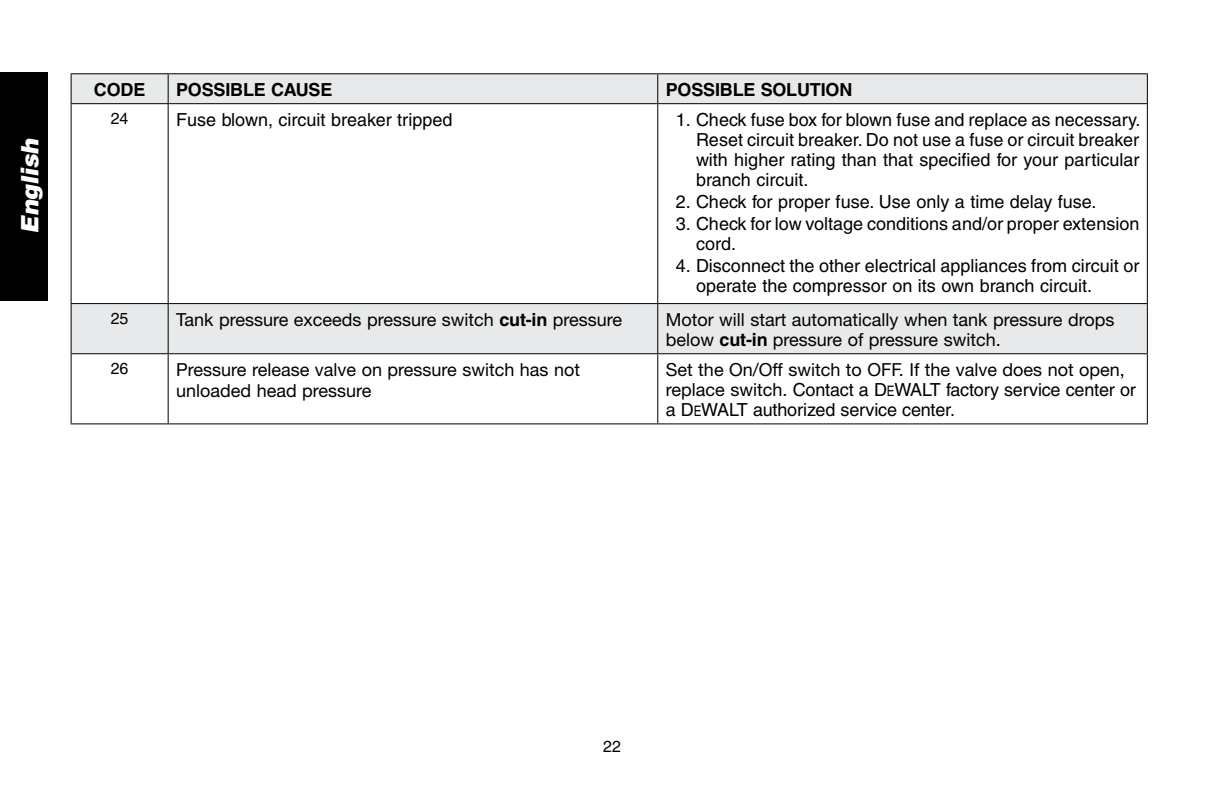
<style>
.page{position:relative;width:1224px;height:792px;background:#fff}
.page>*{position:absolute;margin:0;border:0;box-sizing:border-box;transform-origin:0 0}
.t1{font:italic 900 24px "Helvetica";color:#fff}
.t2{font:18px/20px "Helvetica";color:#000}
.t3{font:18px/20px "Helvetica Neue";color:#000}
.t4{font:700 18px "Helvetica";letter-spacing:-.01em;color:#000}
.t5{font:16px "Helvetica";color:#000}
.s1{font-family:"Helvetica";font-weight:700}
.s2{font-family:"Helvetica Neue"}
.s3{font-size:14.4px}
</style>
<div class="page">
<div style="left:0;top:72px;width:48px;height:228px;background:#000"></div>
<div style="left:72px;top:304px;width:1075px;height:49px;background:#e7e9ea"></div>
<hr style="left:71px;top:73px;width:97px;height:1px;background:#000">
<hr style="left:168px;top:73px;width:490px;height:1px;background:#000">
<hr style="left:658px;top:73px;width:490px;height:1px;background:#000">
<div style="left:71px;top:74px;width:1077px;height:29px;background:#e7e9ea"></div>
<hr style="left:71px;top:103px;width:97px;height:1px;background:#000">
<hr style="left:71px;top:104px;width:1px;height:199px;background:#000">
<hr style="left:168px;top:103px;width:490px;height:1px;background:#000">
<hr style="left:168px;top:104px;width:1px;height:199px;background:#000">
<hr style="left:658px;top:103px;width:490px;height:1px;background:#000">
<hr style="left:657px;top:104px;width:1px;height:199px;background:#000">
<hr style="left:1147px;top:104px;width:1px;height:199px;background:#000">
<hr style="left:71px;top:303px;width:97px;height:1px;background:#000">
<hr style="left:71px;top:304px;width:1px;height:49px;background:#000">
<hr style="left:168px;top:303px;width:490px;height:1px;background:#000">
<hr style="left:168px;top:304px;width:1px;height:49px;background:#000">
<hr style="left:658px;top:303px;width:490px;height:1px;background:#000">
<hr style="left:657px;top:304px;width:1px;height:49px;background:#000">
<hr style="left:1147px;top:304px;width:1px;height:49px;background:#000">
<hr style="left:71px;top:353px;width:97px;height:1px;background:#000">
<hr style="left:71px;top:354px;width:1px;height:69px;background:#000">
<hr style="left:168px;top:353px;width:490px;height:1px;background:#000">
<hr style="left:168px;top:354px;width:1px;height:69px;background:#000">
<hr style="left:658px;top:353px;width:490px;height:1px;background:#000">
<hr style="left:657px;top:354px;width:1px;height:69px;background:#000">
<hr style="left:1147px;top:354px;width:1px;height:69px;background:#000">
<hr style="left:71px;top:423px;width:97px;height:1px;background:#000">
<hr style="left:168px;top:423px;width:490px;height:1px;background:#000">
<hr style="left:658px;top:423px;width:490px;height:1px;background:#000">
<h1 class="t1" style="left:14px;top:234px;width:97px;rotate:-90deg">English</h1>
<p class="t4" style="left:94px;top:78px;width:39px">CODE</p>
<p class="t4" style="left:176px;top:78px;width:156px">POSSIBLE CAUSE</p>
<p class="t4" style="left:666px;top:78px;width:13px">POSS</p>
<p class="t4" style="left:715px;top:78px;width:59px">IBLE SOLUT</p>
<p class="t4" style="left:821px;top:78px;width:19px">ION</p>
<p class="t5" style="left:111px;top:109px;width:19px">24</p>
<p class="t2" style="left:176px;top:109px;width:278px">Fuse blown, circuit breaker tripped</p>
<p class="t2" style="left:696px;top:109px;width:446px;text-align:justify;text-indent:-20px">1. Check fuse box for blown fuse and replace as necessary.<br>Reset circuit breaker. Do not use a fuse or circuit breaker with higher rating than that specified for your particular branch circuit.</p>
<p class="t2" style="left:666px;top:191px;width:432px">2 . Check for proper fuse. Use only a time delay fuse.</p>
<p class="t2" style="left:696px;top:214px;width:445px;text-indent:-30px">3. Check for low voltage conditions and/or proper extension cord.</p>
<p class="t2" style="left:696px;top:256px;width:445px;text-indent:-20px">4. Disconnect the other electrical appliances from circuit or operate the compressor on its own branch circuit.</p>
<p class="t5" style="left:111px;top:309px;width:19px">25</p>
<p class="t3" style="left:176px;top:309px;width:448px">Tank pressure exceeds pressure switch <span class="s1">CUT-IN</span> pressure</p>
<p class="t3" style="left:666px;top:309px;width:450px">Motor will start automatically when tank pressure drops below <span class="s1">CUT-IN</span> pressure of pressure switch.</p>
<p class="t5" style="left:111px;top:359px;width:19px">26</p>
<p class="t3" style="left:176px;top:358px;width:405px;line-height:21.6px">Pressure release valve on pressure switch has not unloaded head pressure</p>
<p class="t3" style="left:666px;top:359px;width:461px">Set the On/Off switch to OFF. If the valve does not open,</p>
<p class="t2" style="left:666px;top:380px;width:472px"><span class="s2">replace switch.</span> Contact a D<span class="s3">e</span>WALT factory service center or a D<span class="s3">e</span>WALT authorized service center.</p>
<p class="t5" style="left:603px;top:738px;width:10px">22</p>
</div>
